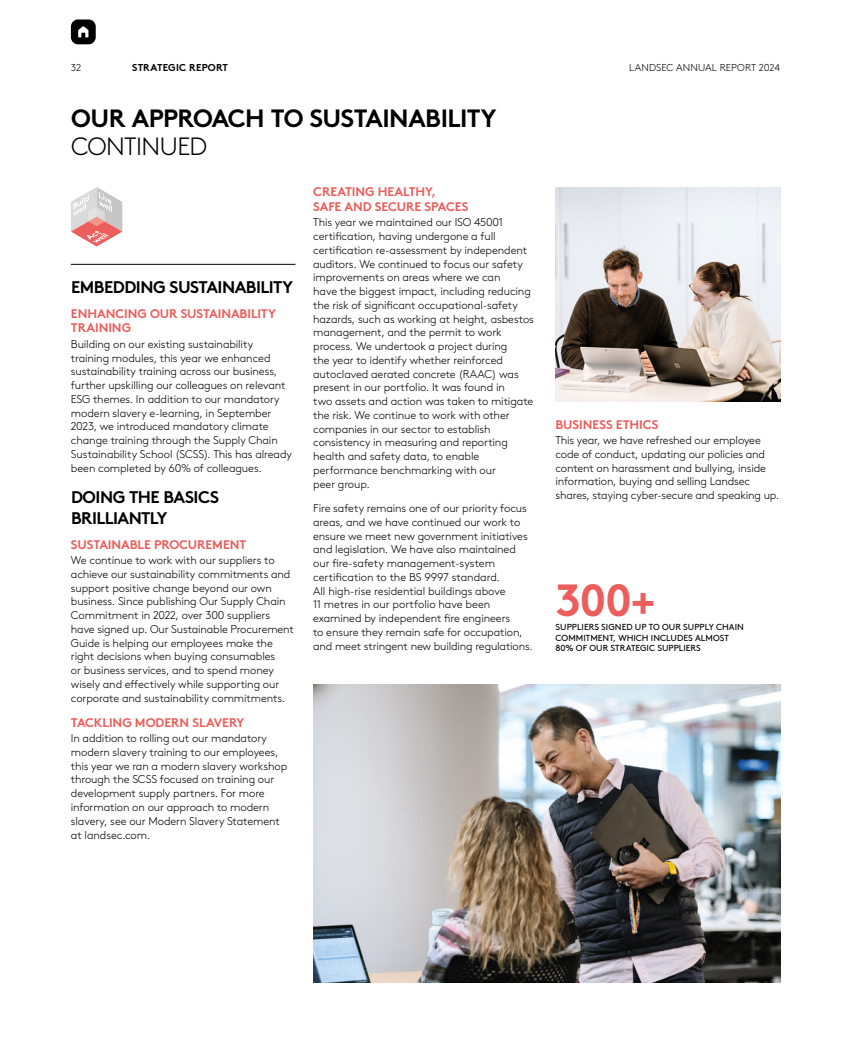
<style>
.page{position:relative;width:851px;height:1053px;background:#fff}
.page>*{position:absolute;margin:0;border:0;box-sizing:border-box;transform-origin:0 0}
.t1{font:700 45px "Brown Std";color:#eb5e5c}
.t2{font:700 25px "Brown Std";letter-spacing:-.02em;color:#000}
.t3{font:300 25px "Brown Std";letter-spacing:-.025em;color:#000}
.t4{font:700 16.88px/20.6px "Brown Std";letter-spacing:-.03em;color:#000}
.t5{font:700 12.5px/14.4px "Brown Std";letter-spacing:-.01em;color:#eb5e5c}
.t6{font:300 11.25px/13.8px "Brown Std";letter-spacing:-.01em;color:#000}
.t7{font:300 10px "Brown Std";letter-spacing:.015em;color:#000}
.t8{font:700 10px "Brown Std";letter-spacing:.02em;color:#000}
.t9{font:8.75px/10.6px "Brown Std";color:#000}
</style>
<div class="page">
<img style="left:313px;top:684px;width:467px;height:297px">
<img style="left:555px;top:187px;width:225px;height:214px">
<hr style="left:71px;top:264px;width:224px;height:1px;background:#000">
<svg style="left:71px;top:187px;width:51px;height:59px"></svg>
<div style="left:71px;top:19px;width:25px;height:25px;background:#000;border-radius:7px"></div>
<svg style="left:78px;top:26px;width:10px;height:11px"></svg>
<p class="t7" style="left:71px;top:62px;width:12px">32</p>
<p class="t8" style="left:132px;top:61px;width:97px">STRATEGIC REPORT</p>
<p class="t7" style="left:629px;top:62px;width:152px">LANDSEC ANNUAL REPORT 2024</p>
<h2 class="t2" style="left:71px;top:103px;width:427px">OUR APPROACH TO SUSTAINABILITY</h2>
<h2 class="t3" style="left:71px;top:132px;width:137px">CONTINUED</h2>
<h3 class="t4" style="left:71px;top:276px;width:223px">EMBEDDING SUSTAINABILITY</h3>
<p class="t5" style="left:71px;top:306px;width:206px">ENHANCING OUR SUSTAINABILITY<br>TRAINING</p>
<p class="t6" style="left:71px;top:337px;width:222px">Building on our existing sustainability training modules, this year we enhanced sustainability training across our business, further upskilling our colleagues on relevant ESG themes. In addition to our mandatory modern slavery e-learning, in September 2023, we introduced mandatory climate change training through the Supply Chain Sustainability School (SCSS). This has already been completed by 60% of colleagues.</p>
<h3 class="t4" style="left:71px;top:486px;width:149px">DOING THE BASICS<br>BRILLIANTLY</h3>
<p class="t5" style="left:71px;top:537px;width:177px">SUSTAINABLE PROCUREMENT</p>
<p class="t6" style="left:71px;top:553px;width:224px">We continue to work with our suppliers to achieve our sustainability commitments and support positive change beyond our own business. Since publishing Our Supply Chain Commitment in 2022, over 300 suppliers have signed up. Our Sustainable Procurement Guide is helping our employees make the right decisions when buying consumables<br>or business services, and to spend money wisely and effectively while supporting our corporate and sustainability commitments.</p>
<p class="t5" style="left:71px;top:715px;width:175px">TACKLING MODERN SLAVERY</p>
<p class="t6" style="left:71px;top:731px;width:218px">In addition to rolling out our mandatory modern slavery training to our employees, this year we ran a modern slavery workshop through the SCSS focused on training our development supply partners. For more information on our approach to modern slavery, see our Modern Slavery Statement at landsec.com.</p>
<p class="t5" style="left:313px;top:185px;width:157px">CREATING HEALTHY,<br>SAFE AND SECURE SPACES</p>
<p class="t6" style="left:313px;top:216px;width:222px">This year we maintained our ISO 45001 certification, having undergone a full certification re-assessment by independent auditors. We continued to focus our safety improvements on areas where we can<br>have the biggest impact, including reducing the risk of significant occupational-safety hazards, such as working at height, asbestos management, and the permit to work process. We undertook a project during<br>the year to identify whether reinforced autoclaved aerated concrete (RAAC) was present in our portfolio. It was found in<br>two assets and action was taken to mitigate the risk. We continue to work with other companies in our sector to establish consistency in measuring and reporting health and safety data, to enable performance benchmarking with our<br>peer group.</p>
<p class="t6" style="left:313px;top:501px;width:221px">Fire safety remains one of our priority focus areas, and we have continued our work to ensure we meet new government initiatives and legislation. We have also maintained our fire-safety management-system certification to the BS 9997 standard.<br>All high-rise residential buildings above<br>11 metres in our portfolio have been examined by independent fire engineers<br>to ensure they remain safe for occupation, and meet stringent new building regulations.</p>
<p class="t5" style="left:555px;top:417px;width:104px">BUSINESS ETHICS</p>
<p class="t6" style="left:555px;top:433px;width:225px">This year, we have refreshed our employee code of conduct, updating our policies and content on harassment and bullying, inside information, buying and selling Landsec shares, staying cyber-secure and speaking up.</p>
<h1 class="t1" style="left:555px;top:572px;width:101px">300+</h1>
<p class="t9" style="left:555px;top:622px;width:190px">SUPPLIERS SIGNED UP TO OUR SUPPLY CHAIN<br>COMMITMENT, WHICH INCLUDES ALMOST<br>80% OF OUR STRATEGIC SUPPLIERS</p>
</div>
